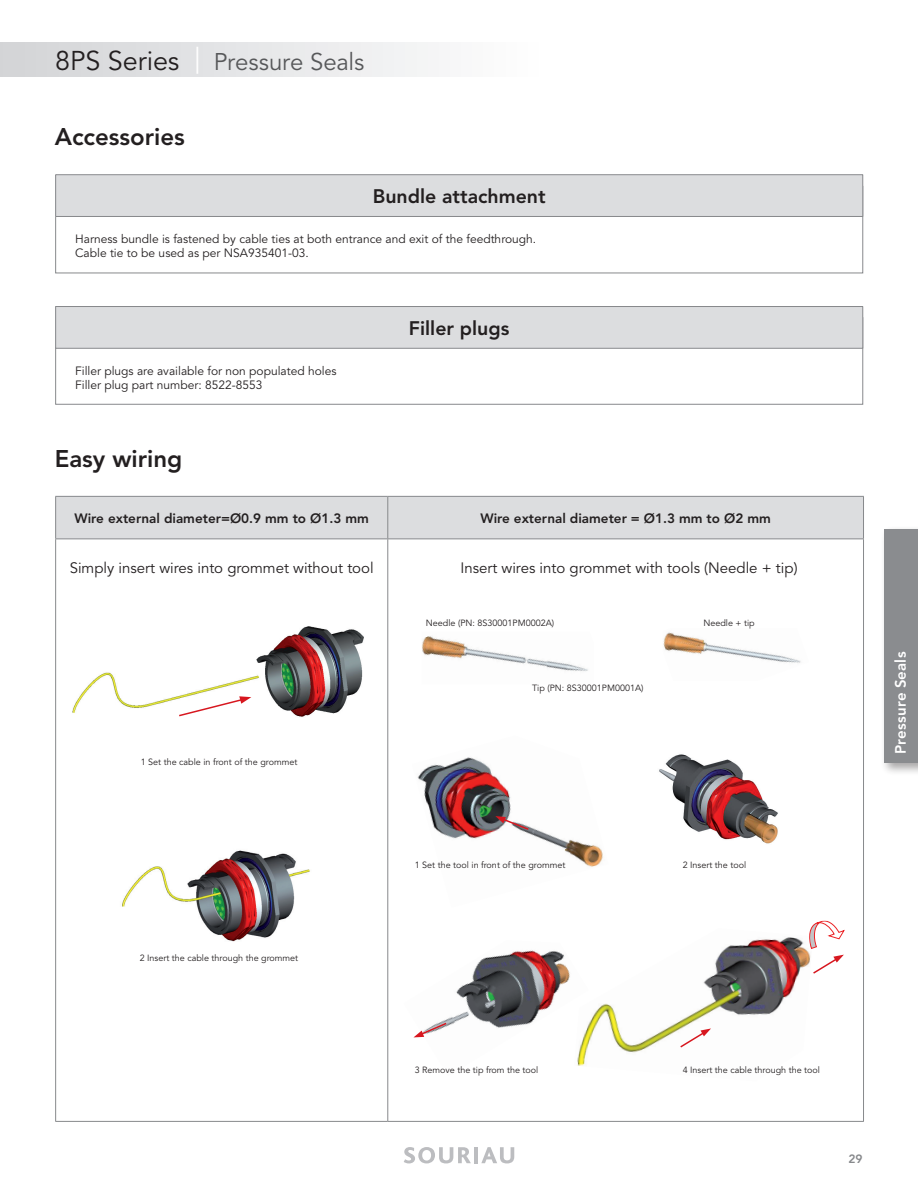
<style>
.page{position:relative;width:918px;height:1188px;background:#fff}
.page>*{position:absolute;margin:0;border:0;box-sizing:border-box;transform-origin:0 0}
.t1{font:24px "Avenir LT Std";letter-spacing:-.01em;color:#57585a}
.t2{font:800 24px "Avenir LT Std";color:#231f20}
.t3{font:800 19.5px "Avenir LT Std";color:#231f20}
.t4{font:15px "Avenir LT Std";color:#231f20}
.t5{font:800 15px "Avenir LT Std";letter-spacing:.01em;color:#fff}
.t6{font:800 13.5px "Avenir LT Std";color:#231f20}
.t7{font:12px/14.4px "Avenir LT Std";color:#231f20}
.t8{font:800 12px "Avenir LT Std";color:#87898c}
.t9{font:9px "Avenir LT Std";color:#231f20}
.s1{font-size:27px;color:#231f20}
.s2{font-size:27px;color:#fff}
</style>
<div class="page">
<div style="left:0;top:43px;width:544px;height:34px;background:linear-gradient(to right,#d2d3d6,#fefefe)"></div>
<svg style="left:404px;top:1147px;width:67px;height:16px"></svg>
<hr style="left:474px;top:1147px;width:4px;height:16px;background:#bcbdc0">
<svg style="left:481px;top:1147px;width:33px;height:16px"></svg>
<div style="left:55px;top:186px;width:808px;height:87px;background:#fff;border:1px solid #87898c"></div>
<div style="left:55px;top:317px;width:808px;height:88px;background:#fff;border:1px solid #87898c"></div>
<div style="left:56px;top:175px;width:807px;height:41px;background:#dcdddf"></div>
<div style="left:55px;top:174px;width:808px;height:43px;border:1px solid #87898c"></div>
<div style="left:56px;top:307px;width:807px;height:41px;background:#dcdddf"></div>
<div style="left:55px;top:306px;width:808px;height:43px;border:1px solid #87898c"></div>
<div style="left:880px;top:525px;width:38px;height:251px;background:#231f20;opacity:.4"></div>
<div style="left:884px;top:529px;width:34px;height:234px;background:#8a8c8f"></div>
<div style="left:56px;top:497px;width:807px;height:42px;background:#dcdddf"></div>
<hr style="left:55px;top:496px;width:333px;height:1px;background:#87898c">
<hr style="left:55px;top:497px;width:1px;height:42px;background:#87898c">
<hr style="left:388px;top:496px;width:476px;height:1px;background:#87898c">
<hr style="left:387px;top:497px;width:1px;height:42px;background:#87898c">
<hr style="left:863px;top:497px;width:1px;height:42px;background:#87898c">
<hr style="left:55px;top:539px;width:333px;height:1px;background:#87898c">
<hr style="left:55px;top:539px;width:1px;height:582px;background:#87898c">
<hr style="left:388px;top:539px;width:476px;height:1px;background:#87898c">
<hr style="left:387px;top:539px;width:1px;height:582px;background:#87898c">
<hr style="left:863px;top:539px;width:1px;height:582px;background:#87898c">
<hr style="left:55px;top:1121px;width:333px;height:1px;background:#87898c">
<hr style="left:388px;top:1121px;width:476px;height:1px;background:#87898c">
<img style="left:72px;top:626px;width:292px;height:91px">
<img style="left:122px;top:850px;width:188px;height:92px">
<img style="left:422px;top:636px;width:166px;height:35px">
<img style="left:663px;top:632px;width:138px;height:31px">
<img style="left:659px;top:754px;width:119px;height:90px">
<svg style="left:177px;top:696px;width:74px;height:21px"></svg>
<img style="left:589px;top:937px;width:222px;height:116px">
<svg style="left:813px;top:955px;width:31px;height:19px"></svg>
<svg style="left:809px;top:920px;width:36px;height:29px"></svg>
<svg style="left:679px;top:1028px;width:32px;height:21px"></svg>
<img style="left:413px;top:950px;width:176px;height:116px">
<svg style="left:414px;top:1021px;width:34px;height:16px"></svg>
<img style="left:417px;top:757px;width:186px;height:110px">
<svg style="left:495px;top:816px;width:35px;height:15px"></svg>
<h1 class="t1" style="left:55px;top:48px;width:311px"><span class="s1">8PS Series</span> <span class="s2">|</span> Pressure Seals</h1>
<h1 class="t2" style="left:55px;top:123px;width:132px">Accessories</h1>
<h2 class="t3" style="left:373px;top:185px;width:174px">Bundle attachment</h2>
<h3 class="t7" style="left:75px;top:232px;width:463px">H arness bundle is fastened by cable ties at both entrance and exit of the feedthrough.<br>Cable tie to be used as per NSA935401-03.</h3>
<h3 class="t7" style="left:75px;top:364px;width:263px">Filler plugs are available for non populated holes<br>Filler plug part number: 8522-8553</h3>
<h1 class="t2" style="left:55px;top:444px;width:129px">Easy wiring</h1>
<h2 class="t3" style="left:409px;top:316px;width:102px">Filler plugs</h2>
<h3 class="t6" style="left:75px;top:510px;width:296px">Wire external diameter=Ø0.9 mm to Ø1.3 mm</h3>
<h3 class="t6" style="left:480px;top:510px;width:292px">Wire external diameter = Ø1.3 mm to Ø2 mm</h3>
<h3 class="t4" style="left:70px;top:559px;width:306px">Simply insert wires into grommet without tool</h3>
<h3 class="t4" style="left:460px;top:559px;width:339px">I nsert wires into grommet with tools (Needle + tip)</h3>
<p class="t9" style="left:141px;top:756px;width:158px">1 Set the cable in front of the grommet</p>
<p class="t9" style="left:140px;top:953px;width:160px">2 I nsert the cable through the grommet</p>
<p class="t9" style="left:426px;top:617px;width:130px">Needle (PN: 8S30001PM0002A)</p>
<p class="t9" style="left:532px;top:683px;width:113px">Tip (PN: 8S30001PM0001A)</p>
<p class="t9" style="left:703px;top:617px;width:53px">Needle + tip</p>
<p class="t9" style="left:415px;top:859px;width:152px">1 Set the tool in front of the grommet</p>
<p class="t9" style="left:683px;top:859px;width:65px">2 I nsert the tool</p>
<h3 class="t5" style="left:892px;top:754px;width:104px;rotate:-90deg">Pressure Seals</h3>
<p class="t9" style="left:415px;top:1065px;width:125px">3 Remove the tip from the tool</p>
<p class="t9" style="left:683px;top:1065px;width:139px">4 I nsert the cable through the tool</p>
<h3 class="t8" style="left:848px;top:1152px;width:16px">29</h3>
</div>
